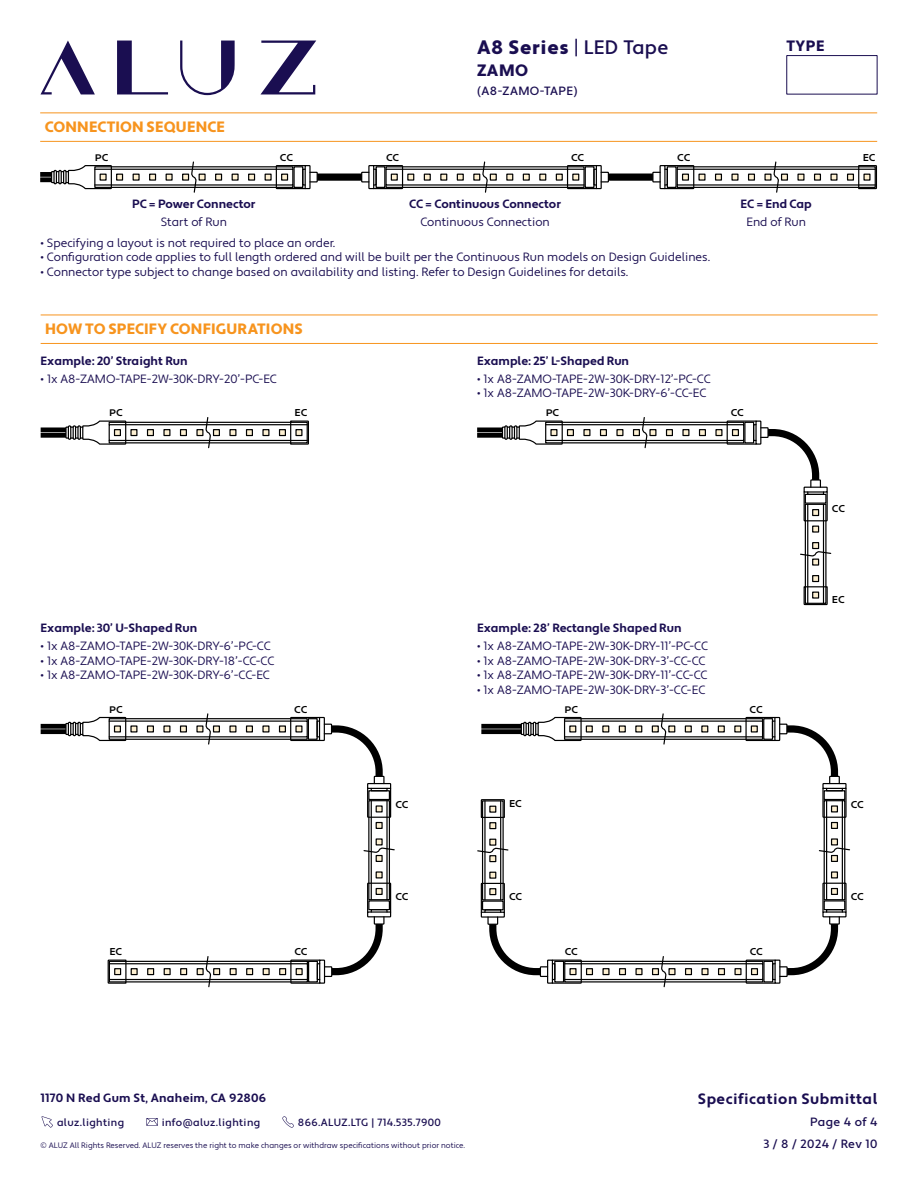
<style>
.page{position:relative;width:918px;height:1188px;background:#fff}
.page>*{position:absolute;margin:0;border:0;box-sizing:border-box;transform-origin:0 0}
.t1{font:900 19.5px "Apertura";letter-spacing:.035em;color:#1a0e51}
.t2{font:900 16.5px "Apertura";color:#1a0e51}
.t3{font:900 15px "Apertura";letter-spacing:.01em;color:#f7941e}
.t4{font:700 15px "Apertura";letter-spacing:.035em;color:#1a0e51}
.t5{font:900 15px "Apertura";color:#1a0e51}
.t6{font:12px "Apertura";color:#1a0e51}
.t7{font:700 12px "Apertura";color:#1a0e51}
.t8{font:500 12px "Apertura";color:#000}
.t9{font:500 12px "Apertura";letter-spacing:.035em;color:#1a0e51}
.t10{font:500 10.5px "Apertura";letter-spacing:.035em;color:#1a0e51}
.t11{font:7.8px "Apertura";color:#1a0e51}
.s1{font-weight:400}
.s2{font-weight:500}
</style>
<div class="page">
<svg style="left:41px;top:41px;width:275px;height:54px"></svg>
<div style="left:786px;top:55px;width:92px;height:39px;border:1px solid #1a0e51"></div>
<svg style="left:146px;top:1118px;width:12px;height:8px"></svg>
<svg style="left:42px;top:1116px;width:11px;height:12px"></svg>
<svg style="left:282px;top:1116px;width:12px;height:12px"></svg>
<hr style="left:40px;top:112px;width:837px;height:1px;background:#f7941e">
<hr style="left:40px;top:141px;width:837px;height:1px;background:#f7941e">
<div style="left:40px;top:177px;width:12px;height:5px;background:#000"></div>
<div style="left:40px;top:172px;width:12px;height:5px;background:#000"></div>
<div style="left:317px;top:174px;width:45px;height:7px;background:#000"></div>
<div style="left:608px;top:174px;width:45px;height:7px;background:#000"></div>
<svg style="left:652px;top:161px;width:225px;height:32px"></svg>
<svg style="left:361px;top:161px;width:249px;height:32px"></svg>
<svg style="left:50px;top:161px;width:268px;height:32px"></svg>
<hr style="left:41px;top:315px;width:837px;height:1px;background:#f7941e">
<hr style="left:41px;top:343px;width:837px;height:1px;background:#f7941e">
<div style="left:41px;top:433px;width:25px;height:5px;background:#000"></div>
<div style="left:41px;top:427px;width:25px;height:5px;background:#000"></div>
<svg style="left:65px;top:417px;width:244px;height:31px"></svg>
<div style="left:812px;top:542px;width:7px;height:7px;border:1px solid #000"></div>
<div style="left:812px;top:575px;width:7px;height:7px;border:1px solid #000"></div>
<hr style="left:807px;top:504px;width:1px;height:99px;background:#000">
<hr style="left:823px;top:504px;width:1px;height:99px;background:#000">
<div style="left:805px;top:504px;width:22px;height:100px;border:1px solid #000"></div>
<div style="left:477px;top:433px;width:25px;height:5px;background:#000"></div>
<div style="left:477px;top:427px;width:25px;height:5px;background:#000"></div>
<svg style="left:803px;top:576px;width:25px;height:29px"></svg>
<svg style="left:800px;top:543px;width:32px;height:22px"></svg>
<svg style="left:501px;top:417px;width:327px;height:115px"></svg>
<div style="left:376px;top:855px;width:7px;height:7px;border:1px solid #000"></div>
<div style="left:376px;top:822px;width:7px;height:7px;border:1px solid #000"></div>
<hr style="left:371px;top:801px;width:1px;height:99px;background:#000">
<hr style="left:386px;top:801px;width:2px;height:99px;background:#000">
<div style="left:368px;top:800px;width:22px;height:100px;border:1px solid #000"></div>
<div style="left:41px;top:729px;width:25px;height:5px;background:#000"></div>
<div style="left:41px;top:724px;width:25px;height:5px;background:#000"></div>
<svg style="left:65px;top:713px;width:327px;height:115px"></svg>
<svg style="left:107px;top:872px;width:285px;height:115px"></svg>
<svg style="left:363px;top:839px;width:32px;height:22px"></svg>
<div style="left:831px;top:855px;width:7px;height:7px;border:1px solid #000"></div>
<div style="left:831px;top:822px;width:7px;height:7px;border:1px solid #000"></div>
<hr style="left:826px;top:801px;width:1px;height:99px;background:#000">
<hr style="left:842px;top:801px;width:1px;height:99px;background:#000">
<div style="left:824px;top:800px;width:21px;height:100px;border:1px solid #000"></div>
<hr style="left:484px;top:801px;width:2px;height:99px;background:#000">
<hr style="left:500px;top:801px;width:1px;height:99px;background:#000">
<div style="left:482px;top:800px;width:22px;height:101px;border:1px solid #000"></div>
<div style="left:481px;top:729px;width:40px;height:5px;background:#000"></div>
<div style="left:481px;top:724px;width:40px;height:5px;background:#000"></div>
<svg style="left:520px;top:713px;width:327px;height:115px"></svg>
<svg style="left:480px;top:872px;width:367px;height:115px"></svg>
<svg style="left:818px;top:839px;width:32px;height:22px"></svg>
<svg style="left:477px;top:839px;width:32px;height:23px"></svg>
<svg style="left:480px;top:799px;width:25px;height:30px"></svg>
<h1 class="t1" style="left:477px;top:36px;width:193px">A8 Series <span class="s1">|</span> <span class="s2">LED Tape</span></h1>
<h2 class="t2" style="left:477px;top:60px;width:53px">ZAMO</h2>
<p class="t9" style="left:477px;top:83px;width:102px">(A8-ZAMO-TAPE)</p>
<p class="t5" style="left:786px;top:37px;width:39px">TYPE</p>
<p class="t3" style="left:45px;top:118px;width:182px">CONNECTION SEQUENCE</p>
<p class="t8" style="left:95px;top:149px;width:15px">PC</p>
<p class="t8" style="left:280px;top:149px;width:14px">CC</p>
<p class="t8" style="left:386px;top:149px;width:14px">CC</p>
<p class="t8" style="left:571px;top:149px;width:14px">CC</p>
<p class="t8" style="left:677px;top:149px;width:14px">CC</p>
<p class="t8" style="left:863px;top:149px;width:14px">EC</p>
<p class="t7" style="left:132px;top:196px;width:125px">PC = Power Connector</p>
<p class="t6" style="left:161px;top:214px;width:68px">Start of Run</p>
<p class="t7" style="left:409px;top:196px;width:153px">CC = Continuous Connector</p>
<p class="t6" style="left:420px;top:214px;width:131px">Continuous Connection</p>
<p class="t6" style="left:40px;top:235px;width:296px">• Specifying a layout is not required to place an order.</p>
<p class="t6" style="left:40px;top:250px;width:671px">• Configuration code applies to full length ordered and will be built per the Continuous Run models on Design Guidelines.</p>
<p class="t6" style="left:40px;top:264px;width:590px">• Connector type subject to change based on availability and listing. Refer to Design Guidelines for details.</p>
<p class="t3" style="left:45px;top:320px;width:259px">HOW TO SPECIFY CONFIGURATIONS</p>
<p class="t7" style="left:41px;top:353px;width:149px">Example: 20’ Straight Run</p>
<p class="t7" style="left:477px;top:353px;width:153px">Example: 25’ L-Shaped Run</p>
<p class="t6" style="left:40px;top:371px;width:238px">• 1x A8-ZAMO-TAPE-2W-30K-DRY-20’-PC-EC</p>
<p class="t6" style="left:477px;top:371px;width:235px">• 1x A8-ZAMO-TAPE-2W-30K-DRY-12’-PC-CC</p>
<p class="t6" style="left:477px;top:386px;width:231px">• 1x A8-ZAMO-TAPE-2W-30K-DRY-6’-CC-EC</p>
<p class="t7" style="left:741px;top:196px;width:73px">EC = End Cap</p>
<p class="t6" style="left:747px;top:214px;width:61px">End of Run</p>
<p class="t8" style="left:109px;top:405px;width:15px">PC</p>
<p class="t8" style="left:295px;top:405px;width:14px">EC</p>
<p class="t8" style="left:546px;top:405px;width:15px">PC</p>
<p class="t8" style="left:731px;top:405px;width:14px">CC</p>
<p class="t8" style="left:832px;top:500px;width:14px">CC</p>
<p class="t8" style="left:832px;top:592px;width:14px">EC</p>
<p class="t7" style="left:41px;top:621px;width:158px">Example: 30’ U-Shaped Run</p>
<p class="t7" style="left:477px;top:621px;width:206px">Example: 28’ Rectangle Shaped Run</p>
<p class="t6" style="left:40px;top:639px;width:232px">• 1x A8-ZAMO-TAPE-2W-30K-DRY-6’-PC-CC</p>
<p class="t6" style="left:40px;top:653px;width:235px">• 1x A8-ZAMO-TAPE-2W-30K-DRY-18’-CC-CC</p>
<p class="t6" style="left:40px;top:668px;width:231px">• 1x A8-ZAMO-TAPE-2W-30K-DRY-6’-CC-EC</p>
<p class="t6" style="left:477px;top:639px;width:233px">• 1x A8-ZAMO-TAPE-2W-30K-DRY-11’-PC-CC</p>
<p class="t6" style="left:477px;top:653px;width:230px">• 1x A8-ZAMO-TAPE-2W-30K-DRY-3’-CC-CC</p>
<p class="t6" style="left:477px;top:668px;width:232px">• 1x A8-ZAMO-TAPE-2W-30K-DRY-11’-CC-CC</p>
<p class="t6" style="left:477px;top:682px;width:230px">• 1x A8-ZAMO-TAPE-2W-30K-DRY-3’-CC-EC</p>
<p class="t8" style="left:109px;top:701px;width:15px">PC</p>
<p class="t8" style="left:294px;top:701px;width:14px">CC</p>
<p class="t8" style="left:565px;top:701px;width:15px">PC</p>
<p class="t8" style="left:750px;top:701px;width:14px">CC</p>
<p class="t8" style="left:395px;top:797px;width:14px">CC</p>
<p class="t8" style="left:509px;top:796px;width:14px">EC</p>
<p class="t8" style="left:851px;top:797px;width:14px">CC</p>
<p class="t8" style="left:395px;top:888px;width:14px">CC</p>
<p class="t8" style="left:509px;top:889px;width:14px">CC</p>
<p class="t8" style="left:851px;top:888px;width:14px">CC</p>
<p class="t8" style="left:109px;top:944px;width:14px">EC</p>
<p class="t8" style="left:294px;top:944px;width:14px">CC</p>
<p class="t8" style="left:565px;top:944px;width:14px">CC</p>
<p class="t8" style="left:750px;top:944px;width:14px">CC</p>
<p class="t7" style="left:40px;top:1091px;width:227px">1170 N Red Gum St, Anaheim, CA 92806</p>
<p class="t11" style="left:40px;top:1140px;width:426px">© ALUZ All Rights Reserved. ALUZ reserves the right to make changes or withdraw specifications without prior notice.</p>
<p class="t10" style="left:57px;top:1116px;width:69px">aluz.lighting</p>
<p class="t10" style="left:162px;top:1116px;width:100px">info@aluz.lighting</p>
<p class="t10" style="left:298px;top:1116px;width:145px">866.ALUZ.LTG | 714.535.7900</p>
<p class="t4" style="left:698px;top:1090px;width:181px">Specification Submittal</p>
<p class="t9" style="left:763px;top:1136px;width:116px">3 / 8 / 2024 / Rev 10</p>
<p class="t9" style="left:810px;top:1114px;width:69px">Page 4 of 4</p>
</div>
